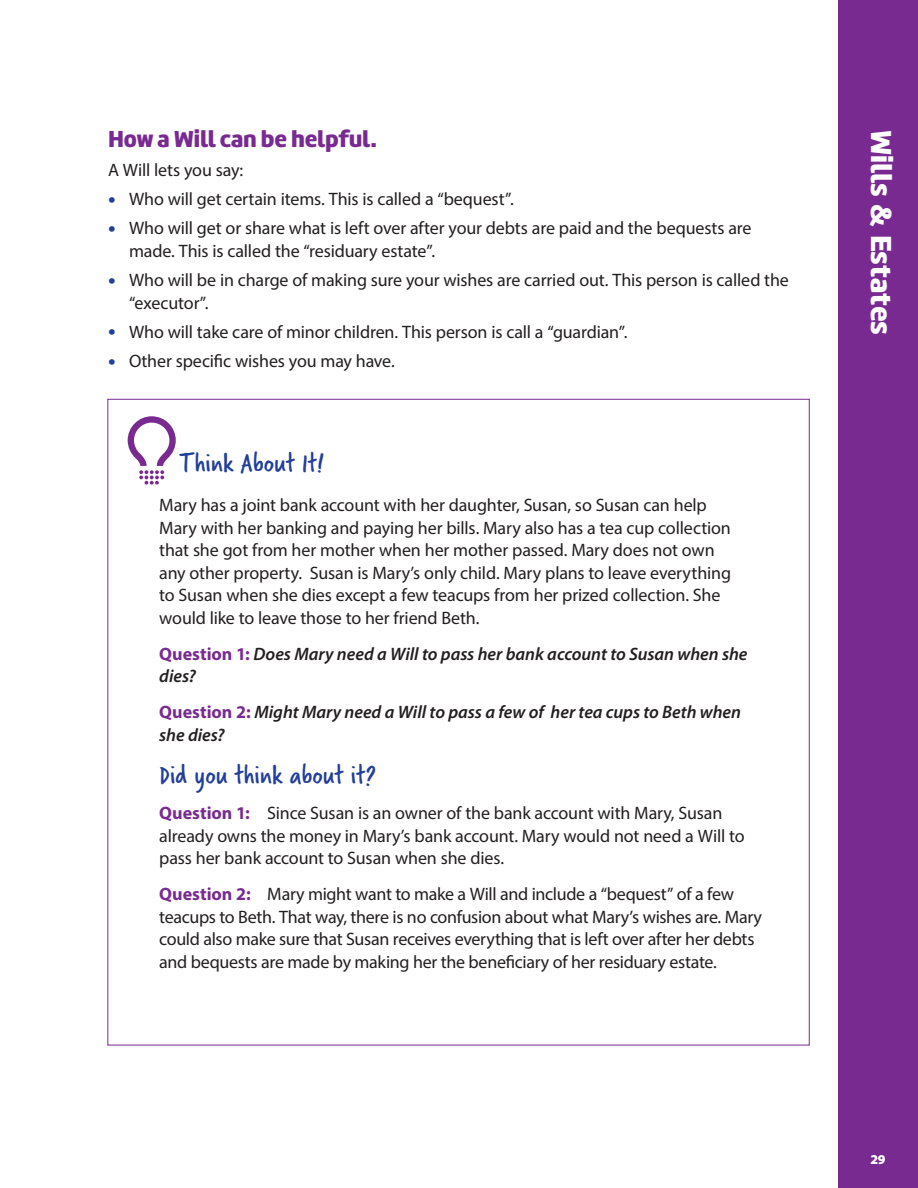
<style>
.page{position:relative;width:918px;height:1188px;background:#fff}
.page>*{position:absolute;margin:0;border:0;box-sizing:border-box;transform-origin:0 0}
.t1{font:900 30px "Marine";letter-spacing:-.005em;color:#fff}
.Before_paragraph{font:28.5px "Verveine";color:#223f99}
.Before_paragraph-2{font:900 24px "Marine";letter-spacing:-.01em;color:#792a91}
.Before_paragraph-3{font:18px/22.5px "Myriad Pro";letter-spacing:-.01em;color:#231f20}
.Before_paragraph-4{font:italic 600 18px/22.5px "Myriad Pro";letter-spacing:-.005em;color:#231f20}
.t2{font:900 13.5px "Myriad Pro";color:#fff}
.s1{font-size:27px;color:#223f99}
.s2{font-weight:700;font-style:normal;color:#792a91}
.s3{font-weight:700;color:#792a91}
</style>
<div class="page">
<svg style="left:128px;top:416px;width:48px;height:69px"></svg>
<div style="left:838px;top:0;width:80px;height:1188px;background:#792a91"></div>
<p class="Before_paragraph-2" style="left:108px;top:123px;width:270px">How a Will can be helpful.</p>
<p class="Before_paragraph-3" style="left:108px;top:158px;width:137px">A Will lets you say:</p>
<p class="Before_paragraph-3" style="left:108px;top:188px;width:407px"><span class="s1">•</span> Who will get certain items. This is called a “bequest”.</p>
<p class="Before_paragraph-3" style="left:129px;top:217px;width:624px;text-indent:-21px"><span class="s1">•</span> Who will get or share what is left over after your debts are paid and the bequests are made. This is called the “residuary estate”.</p>
<p class="Before_paragraph-3" style="left:129px;top:269px;width:661px;text-indent:-21px"><span class="s1">•</span> Who will be in charge of making sure your wishes are carried out. This person is called the “executor”.</p>
<p class="Before_paragraph-3" style="left:108px;top:320px;width:521px"><span class="s1">•</span> Who will take care of minor children. This person is call a “guardian”.</p>
<p class="Before_paragraph-3" style="left:108px;top:350px;width:288px"><span class="s1">•</span> Other specific wishes you may have.</p>
<p class="Before_paragraph" style="left:179px;top:443px;width:146px">Think About It!</p>
<p class="Before_paragraph-3" style="left:159px;top:493px;width:573px">Mary has a joint bank account with her daughter, Susan, so Susan can help Mary with her banking and paying her bills. Mary also has a tea cup collection that she got from her mother when her mother passed. Mary does not own any other property. Susan is Mary’s only child. Mary plans to leave everything to Susan when she dies except a few teacups from her prized collection. She would like to leave those to her friend Beth.</p>
<p class="Before_paragraph-4" style="left:159px;top:642px;width:590px"><span class="s2">Question 1:</span> Does Mary need a Will to pass her bank account to Susan when she dies?</p>
<p class="Before_paragraph-4" style="left:159px;top:700px;width:583px"><span class="s2">Question 2:</span> Might Mary need a Will to pass a few of her tea cups to Beth when she dies?</p>
<p class="Before_paragraph" style="left:159px;top:756px;width:218px">Did you think about it?</p>
<p class="Before_paragraph-3" style="left:159px;top:802px;width:587px"><span class="s3">Question 1:</span> Since Susan is an owner of the bank account with Mary, Susan already owns the money in Mary’s bank account. Mary would not need a Will to pass her bank account to Susan when she dies.</p>
<p class="Before_paragraph-3" style="left:159px;top:883px;width:604px"><span class="s3">Question 2:</span> Mary might want to make a Will and include a “bequest” of a few teacups to Beth. That way, there is no confusion about what Mary’s wishes are. Mary could also make sure that Susan receives everything that is left over after her debts and bequests are made by making her the beneficiary of her residuary estate.</p>
<h1 class="t1" style="left:901px;top:130px;width:207px;rotate:90deg">Wills &amp; Estates</h1>
<p class="t2" style="left:870px;top:1151px;width:17px">29</p>
</div>
